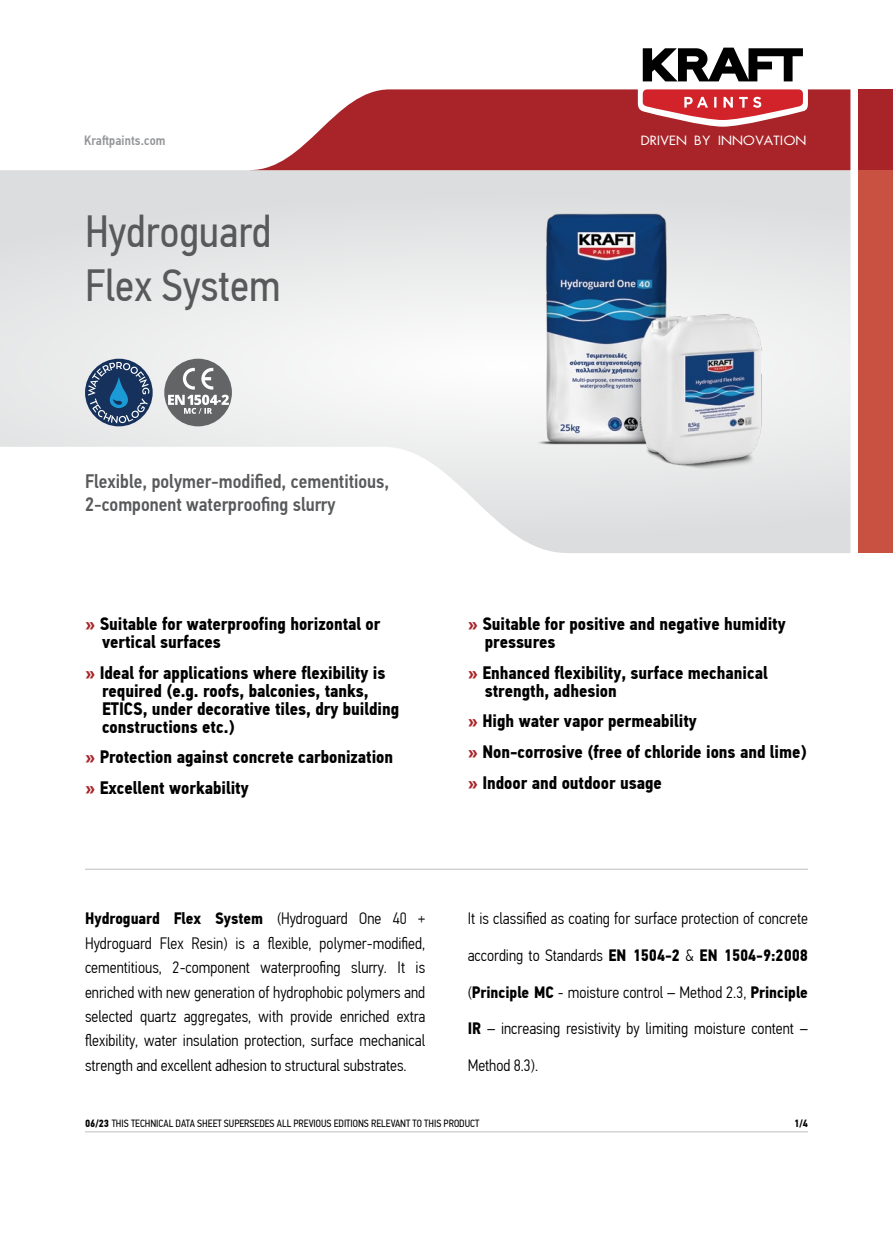
<style>
.page{position:relative;width:893px;height:1234px;background:#fff}
.page>*{position:absolute;margin:0;border:0;box-sizing:border-box;transform-origin:0 0}
.t1{font:45px/54px "PF Din Text Cond Pro";color:#58595b}
.t2{font:500 19.5px/23.4px "PF Din Text Cond Pro";color:#58595b}
.t3{font:700 18px/18px "PF Din Text Cond Pro";color:#000}
.t4{font:300 16.5px/24.3px "PF Din Text Cond Pro";color:#000;text-align:justify}
.t5{font:13.5px "UB Future";color:#fff;scale:1.1 1}
.t6{font:500 13.5px "PF Din Text Cond Pro";letter-spacing:.01em;color:#939598}
.t7{font:10.5px "PF Din Text Cond Pro";color:#000}
.t8{font:700 10.5px "PF Din Text Cond Pro";color:#000}
.s1{color:#a82428}
.s2{font-weight:700}
</style>
<div class="page">
<svg style="left:0;top:170px;width:850px;height:383px;fill:#dcddde"></svg>
<svg style="left:0;top:193px;width:859px;height:344px;fill:#eceded"></svg>
<svg style="left:254px;top:89px;width:596px;height:81px;background:#b34144"></svg>
<div style="left:859px;top:89px;width:34px;height:81px;background:#a82428"></div>
<svg style="left:638px;top:47px;width:170px;height:80px"></svg>
<hr style="left:85px;top:1131px;width:723px;height:1px;background:#bcbec0">
<div style="left:859px;top:170px;width:34px;height:383px;background:#c85142"></div>
<hr style="left:85px;top:868px;width:723px;height:1px;background:#bcbec0">
<svg style="left:85px;top:358px;width:68px;height:68px"></svg>
<svg style="left:88px;top:362px;width:61px;height:61px;background:#486688"></svg>
<div style="left:164px;top:358px;width:68px;height:68px;background:#636466;border-radius:50%"></div>
<svg style="left:168px;top:368px;width:61px;height:46px"></svg>
<img style="left:524px;top:191px;width:252px;height:289px">
<p class="t6" style="left:84px;top:132px;width:83px">Kraftpaints.com</p>
<p class="t1" style="left:85px;top:204px;width:197px">Hydroguard<br>Flex System</p>
<p class="t2" style="left:85px;top:469px;width:306px">Flexible, polymer-modified, cementitious,<br>2-component waterproofing slurry</p>
<p class="t3" style="left:102px;top:614px;width:280px;text-indent:-17px"><span class="s1">»</span> Suitable for waterproofing horizontal or vertical surfaces</p>
<p class="t3" style="left:102px;top:663px;width:299px;text-indent:-17px"><span class="s1">»</span> Ideal for applications where flexibility is required (e.g. roofs, balconies, tanks, ETICS, under decorative tiles, dry building constructions etc.)</p>
<p class="t3" style="left:85px;top:748px;width:310px"><span class="s1">»</span> Protection against concrete carbonization</p>
<p class="t3" style="left:85px;top:779px;width:165px"><span class="s1">»</span> Excellent workability</p>
<p class="t5" style="left:640px;top:133px;width:152px">DRIVEN BY INNOVATION</p>
<p class="t3" style="left:485px;top:614px;width:302px;text-indent:-17px"><span class="s1">»</span> Suitable for positive and negative humidity pressures</p>
<p class="t3" style="left:485px;top:663px;width:284px;text-indent:-17px"><span class="s1">»</span> Enhanced flexibility, surface mechanical strength, adhesion</p>
<p class="t3" style="left:468px;top:712px;width:231px"><span class="s1">»</span> High water vapor permeability</p>
<p class="t3" style="left:468px;top:743px;width:340px"><span class="s1">»</span> Non-corrosive (free of chloride ions and lime)</p>
<p class="t3" style="left:468px;top:773px;width:196px"><span class="s1">»</span> Indoor and outdoor usage</p>
<p class="t4" style="left:85px;top:906px;width:342px"><span class="s2">Hydroguard Flex System</span> (Hydroguard One 40 + Hydroguard Flex Resin) is a flexible, polymer-modified, cementitious, 2-component waterproofing slurry. It is enriched with new generation of hydrophobic polymers and selected quartz aggregates, with provide enriched extra flexibility, water insulation protection, surface mechanical strength and excellent adhesion to structural substrates.</p>
<p class="t4" style="left:468px;top:906px;width:342px">It is classified as coating for surface protection of concrete</p>
<p class="t4" style="left:468px;top:942px;width:342px">according to Standards <span class="s2">EN 1504-2</span> &amp; <span class="s2">EN 1504-9:2008</span></p>
<p class="t4" style="left:468px;top:979px;width:342px">(<span class="s2">Principle MC</span> - moisture control – Method 2.3, <span class="s2">Principle</span></p>
<p class="t4" style="left:468px;top:1016px;width:342px"><span class="s2">IR</span> – increasing resistivity by limiting moisture content –</p>
<p class="t4" style="left:468px;top:1052px;width:72px">Method 8.3).</p>
<p class="t7" style="left:85px;top:1117px;width:396px"><span class="s2">06/23</span> ΤHIS TECHNICAL DATA SHEET SUPERSEDES ALL PREVIOUS EDITIONS RELEVANT TO THIS PRODUCT</p>
<p class="t8" style="left:794px;top:1117px;width:15px">1/4</p>
</div>
